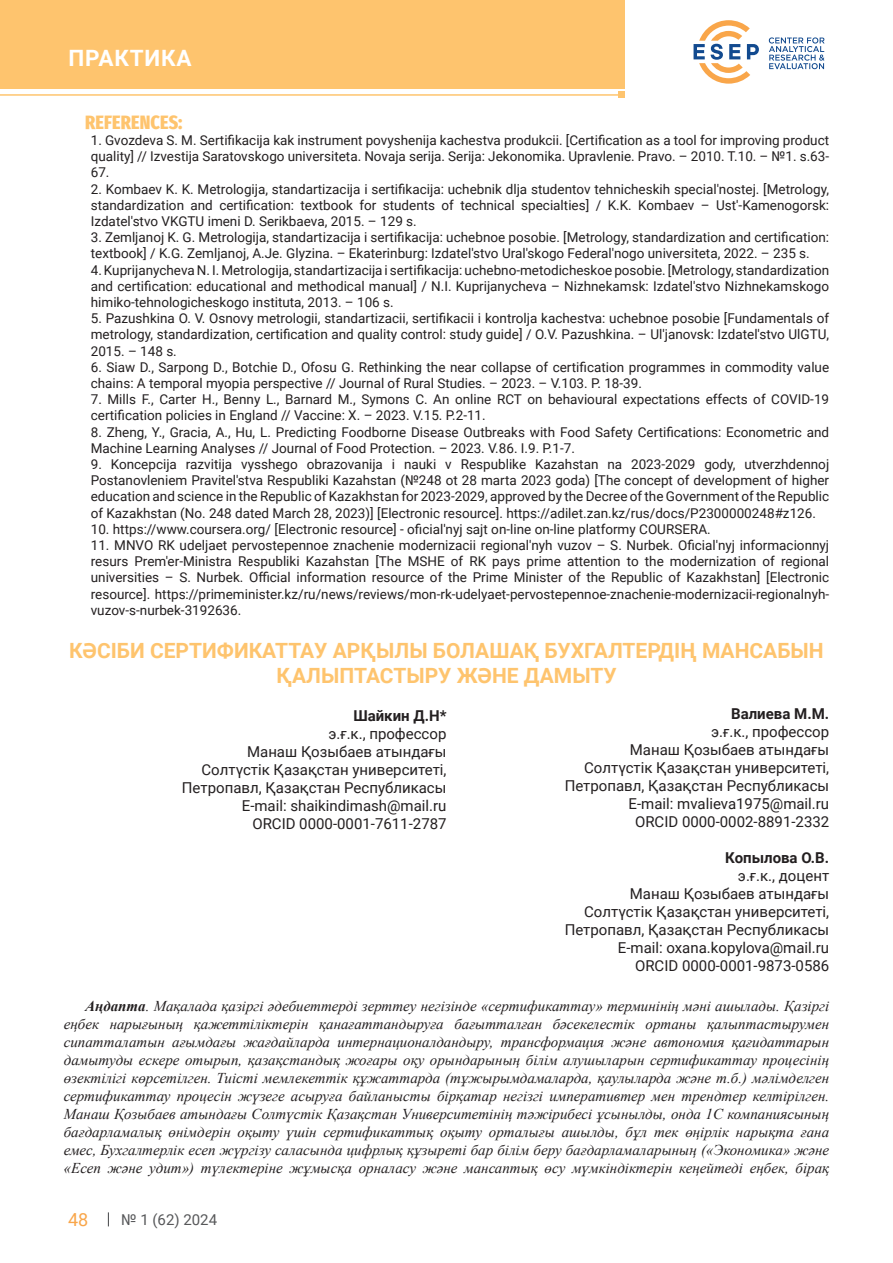
<style>
.page{position:relative;width:893px;height:1263px;background:#fff}
.page>*{position:absolute;margin:0;border:0;box-sizing:border-box;transform-origin:0 0}
.t1{font:700 22.5px "Roboto";letter-spacing:.035em;color:#fff}
.Заголовок_1_раздел{font:700 21px/25.2px "Roboto";color:#fec46e;text-align:center}
.Подзаг{font:800 extra-condensed 19.5px "Fira Sans";letter-spacing:.01em;color:#fec46e}
.t2{font:18px "Roboto";color:#f9a64a}
.t3{font:italic 15px/18px "Times New Roman";color:#231f20;text-align:justify}
.t4{font:15px/18px "Roboto";color:#231f20;text-align:right}
.t5{font:700 15px "Roboto";color:#231f20}
.t6{font:15px "Roboto";color:#57585a}
.литература{font:13.5px/16.2px "Roboto";color:#231f20;text-align:justify}
.s1{font-weight:700}
</style>
<div class="page">
<svg style="left:693px;top:20px;width:66px;height:64px"></svg>
<svg style="left:769px;top:37px;width:56px;height:32px"></svg>
<div style="left:0;top:0;width:625px;height:89px;background:#fec46e"></div>
<hr style="left:0;top:94px;width:625px;height:2px;background:#fec46e">
<svg style="left:619px;top:92px;width:6px;height:6px"></svg>
<svg style="left:108px;top:1212px;width:1px;height:14px"></svg>
<h1 class="t1" style="left:68px;top:42px;width:125px">ПРАКТИКА</h1>
<p class="Подзаг" style="left:85px;top:105px;width:99px">REFERENCES:</p>
<p class="литература" style="left:91px;top:132px;width:740px">1. Gvozdeva S. M. Sertifikacija kak instrument povyshenija kachestva produkcii. [Certification as a tool for improving product quality] // Izvestija Saratovskogo universiteta. Novaja serija. Serija: Jekonomika. Upravlenie. Pravo. – 2010. T.10. – №1. s.63- 67.</p>
<p class="литература" style="left:91px;top:180px;width:740px">2. Kombaev K. K. Metrologija, standartizacija i sertifikacija: uchebnik dlja studentov tehnicheskih special'nostej. [Metrology, standardization and certification: textbook for students of technical specialties] / K.K. Kombaev – Ust'-Kamenogorsk:<br>Izdatel'stvo VKGTU imeni D. Serikbaeva, 2015. – 129 s.</p>
<p class="литература" style="left:91px;top:229px;width:740px">3. Zemljanoj K. G. Metrologija, standartizacija i sertifikacija: uchebnoe posobie. [Metrology, standardization and certification: textbook] / K.G. Zemljanoj, A.Je. Glyzina. – Ekaterinburg: Izdatel'stvo Ural'skogo Federal'nogo universiteta, 2022. – 235 s.</p>
<p class="литература" style="left:91px;top:261px;width:740px">4. Kuprijanycheva N. I. Metrologija, standartizacija i sertifikacija: uchebno-metodicheskoe posobie. [Metrology, standardization and certification: educational and methodical manual] / N.I. Kuprijanycheva – Nizhnekamsk: Izdatel'stvo Nizhnekamskogo himiko-tehnologicheskogo instituta, 2013. – 106 s.</p>
<p class="литература" style="left:91px;top:310px;width:740px">5. Pazushkina O. V. Osnovy metrologii, standartizacii, sertifikacii i kontrolja kachestva: uchebnoe posobie [Fundamentals of metrology, standardization, certification and quality control: study guide] / O.V. Pazushkina. – Ul'janovsk: Izdatel'stvo UlGTU, 2015. – 148 s.</p>
<p class="литература" style="left:91px;top:358px;width:740px">6. Siaw D., Sarpong D., Botchie D., Ofosu G. Rethinking the near collapse of certification programmes in commodity value chains: A temporal myopia perspective // Journal of Rural Studies. – 2023. – V.103. P. 18-39.</p>
<p class="литература" style="left:91px;top:391px;width:740px">7. Mills F., Carter H., Benny L., Barnard M., Symons C. An online RCT on behavioural expectations effects of COVID-19 certification policies in England // Vaccine: X. – 2023. V.15. P.2-11.</p>
<p class="литература" style="left:91px;top:423px;width:740px">8. Zheng, Y., Gracia, A., Hu, L. Predicting Foodborne Disease Outbreaks with Food Safety Certifications: Econometric and<br>Machine Learning Analyses // Journal of Food Protection. – 2023. V.86. I.9. P.1-7.</p>
<p class="литература" style="left:91px;top:456px;width:740px">9. Koncepcija razvitija vysshego obrazovanija i nauki v Respublike Kazahstan na 2023-2029 gody, utverzhdennoj Postanovleniem Pravitel'stva Respubliki Kazahstan (№248 ot 28 marta 2023 goda) [The concept of development of higher education and science in the Republic of Kazakhstan for 2023-2029, approved by the Decree of the Government of the Republic of Kazakhstan (No. 248 dated March 28, 2023)] [Electronic resource]. https://adilet.zan.kz/rus/docs/P2300000248#z126.</p>
<p class="литература" style="left:91px;top:520px;width:621px">10. https://www.coursera.org/ [Electronic resource] - oficial'nyj sajt on-line on-line platformy COURSERA.</p>
<p class="литература" style="left:91px;top:537px;width:740px">11. MNVO RK udeljaet pervostepennoe znachenie modernizacii regional'nyh vuzov – S. Nurbek. Oficial'nyj informacionnyj resurs Prem'er-Ministra Respubliki Kazahstan [The MSHE of RK pays prime attention to the modernization of regional universities – S. Nurbek. Official information resource of the Prime Minister of the Republic of Kazakhstan] [Electronic resource]. https://primeminister.kz/ru/news/reviews/mon-rk-udelyaet-pervostepennoe-znachenie-modernizacii-regionalnyh&shy;vuzov-s-nurbek-3192636.</p>
<p class="Заголовок_1_раздел" style="left:69px;top:637px;width:756px">КӘСІБИ СЕРТИФИКАТТАУ АРҚЫЛЫ БОЛАШАҚ БУХГАЛТЕРДІҢ МАНСАБЫН<br>ҚАЛЫПТАСТЫРУ ЖӘНЕ ДАМЫТУ</p>
<p class="t5" style="left:731px;top:703px;width:100px">Валиева М.М.</p>
<p class="t4" style="left:711px;top:722px;width:120px">э.ғ.к., профессор</p>
<p class="t4" style="left:584px;top:740px;width:246px">Манаш Қозыбаев атындағы<br>Солтүстік Қазақстан университеті,</p>
<p class="t4" style="left:565px;top:776px;width:266px">Петропавл, Қазақстан Республикасы</p>
<p class="t4" style="left:629px;top:794px;width:202px">E-mail: mvalieva1975@mail.ru</p>
<p class="t4" style="left:635px;top:812px;width:196px">ORCID 0000-0002-8891-2332</p>
<p class="t5" style="left:725px;top:847px;width:105px">Копылова О.В.</p>
<p class="t4" style="left:738px;top:866px;width:93px">э.ғ.к., доцент</p>
<p class="t4" style="left:584px;top:884px;width:246px">Манаш Қозыбаев атындағы<br>Солтүстік Қазақстан университеті,</p>
<p class="t4" style="left:565px;top:920px;width:266px">Петропавл, Қазақстан Республикасы</p>
<p class="t4" style="left:618px;top:938px;width:213px">E-mail: oxana.kopylova@mail.ru</p>
<p class="t4" style="left:635px;top:956px;width:196px">ORCID 0000-0001-9873-0586</p>
<p class="t3" style="left:64px;top:996px;width:767px;text-indent:21px"><span class="s1">Аңдапта</span>. Мақалада қазіргі әдебиеттерді зерттеу негізінде «сертификаттау» терминінің мәні ашылады. Қазіргі еңбек нарығының қажеттіліктерін қанағаттандыруға бағытталған бәсекелестік ортаны қалыптастырумен сипатталатын ағымдағы жағдайларда интернационалдандыру, трансформация және автономия қағидаттарын дамытуды ескере отырып, қазақстандық жоғары оқу орындарының білім алушыларын сертификаттау процесінің өзектілігі көрсетілген. Тиісті мемлекеттік құжаттарда (тұжырымдамаларда, қаулыларда және т.б.) мәлімделген сертификаттау процесін жүзеге асыруға байланысты бірқатар негізгі императивтер мен трендтер келтірілген.<br>Манаш Қозыбаев атындағы Солтүстік Қазақстан Университетінің тәжірибесі ұсынылды, онда 1C компаниясының бағдарламалық өнімдерін оқыту үшін сертификаттық оқыту орталығы ашылды, бұл тек өңірлік нарықта ғана емес, Бухгалтерлік есеп жүргізу саласында цифрлық құзыреті бар білім беру бағдарламаларының («Экономика» және «Есеп және удит») түлектеріне жұмысқа орналасу және мансаптық өсу мүмкіндіктерін кеңейтеді еңбек, бірақ</p>
<p class="t5" style="left:353px;top:705px;width:95px">Шайкин Д.Н*</p>
<p class="t4" style="left:328px;top:724px;width:120px">э.ғ.к., профессор</p>
<p class="t4" style="left:201px;top:742px;width:246px">Манаш Қозыбаев атындағы<br>Солтүстік Қазақстан университеті,</p>
<p class="t4" style="left:182px;top:778px;width:266px">Петропавл, Қазақстан Республикасы</p>
<p class="t4" style="left:242px;top:796px;width:206px">E-mail: shaikindimash@mail.ru</p>
<p class="t4" style="left:252px;top:814px;width:196px">ORCID 0000-0001-7611-2787</p>
<h3 class="t2" style="left:68px;top:1207px;width:22px">48</h3>
<p class="t6" style="left:121px;top:1209px;width:97px">№ 1 (62) 2024</p>
</div>
